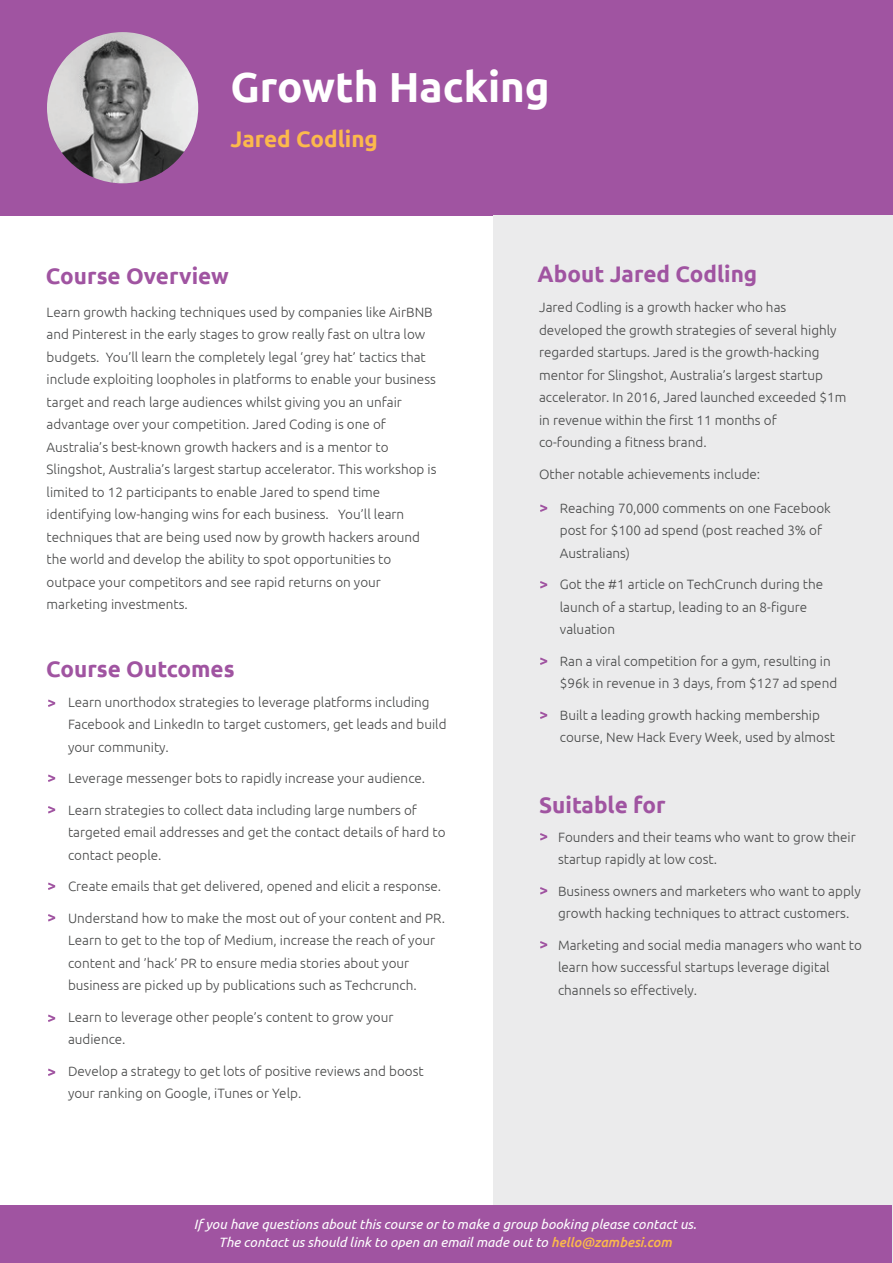
<style>
.page{position:relative;width:893px;height:1263px;background:#fff}
.page>*{position:absolute;margin:0;border:0;box-sizing:border-box;transform-origin:0 0}
.t1{font:700 42px "Ubuntu";color:#fff}
.t2{font:700 22.5px "Ubuntu";color:#a054a1}
.t3{font:700 22.5px "Ubuntu";color:#fcb94c}
.t4{font:300 13.5px/22.5px "Ubuntu";color:#484949}
.t5{font:italic 13.5px/18px "Ubuntu";color:#fff;text-align:center}
.s1{font-weight:500;color:#fcb94b}
</style>
<div class="page">
<div style="left:0;top:0;width:893px;height:215px;background:#a054a1"></div>
<div style="left:494px;top:215px;width:399px;height:1048px;background:#ebebec"></div>
<svg style="left:48px;top:699px;width:7px;height:8px"></svg>
<svg style="left:48px;top:774px;width:7px;height:8px"></svg>
<svg style="left:48px;top:806px;width:7px;height:7px"></svg>
<svg style="left:48px;top:882px;width:7px;height:8px"></svg>
<svg style="left:48px;top:914px;width:7px;height:7px"></svg>
<svg style="left:48px;top:1014px;width:7px;height:8px"></svg>
<svg style="left:48px;top:1068px;width:7px;height:8px"></svg>
<img style="left:47px;top:32px;width:151px;height:151px;border-radius:76px">
<svg style="left:540px;top:833px;width:7px;height:7px"></svg>
<svg style="left:540px;top:504px;width:7px;height:8px"></svg>
<svg style="left:540px;top:581px;width:7px;height:7px"></svg>
<svg style="left:540px;top:657px;width:7px;height:8px"></svg>
<svg style="left:540px;top:711px;width:7px;height:8px"></svg>
<svg style="left:540px;top:887px;width:7px;height:7px"></svg>
<svg style="left:540px;top:941px;width:7px;height:7px"></svg>
<div style="left:0;top:1206px;width:892px;height:57px;background:#a054a1"></div>
<h1 class="t1" style="left:230px;top:62px;width:321px">Growth Hacking</h1>
<h2 class="t3" style="left:230px;top:126px;width:149px">Jared Codling</h2>
<h2 class="t2" style="left:46px;top:262px;width:184px">Course Overview</h2>
<p class="t4" style="left:47px;top:300px;width:391px">Learn growth hacking techniques used by companies like AirBNB and Pinterest in the early stages to grow really fast on ultra low budgets. You’ll learn the completely legal ‘grey hat’ tactics that include exploiting loopholes in platforms to enable your business target and reach large audiences whilst giving you an unfair advantage over your competition. Jared Coding is one of Australia’s best-known growth hackers and is a mentor to Slingshot, Australia’s largest startup accelerator. This workshop is limited to 12 participants to enable Jared to spend time identifying low-hanging wins for each business. You’ll learn techniques that are being used now by growth hackers around the world and develop the ability to spot opportunities to outpace your competitors and see rapid returns on your marketing investments.</p>
<h2 class="t2" style="left:46px;top:655px;width:190px">Course Outcomes</h2>
<p class="t4" style="left:68px;top:690px;width:380px">Learn unorthodox strategies to leverage platforms including<br>Facebook and LinkedIn to target customers, get leads and build your community.</p>
<p class="t4" style="left:68px;top:767px;width:359px">Leverage messenger bots to rapidly increase your audience.</p>
<p class="t4" style="left:68px;top:798px;width:379px">Learn strategies to collect data including large numbers of targeted email addresses and get the contact details of hard to contact people.</p>
<p class="t4" style="left:68px;top:875px;width:375px">Create emails that get delivered, opened and elicit a response.</p>
<p class="t4" style="left:68px;top:906px;width:378px">Understand how to make the most out of your content and PR.<br>Learn to get to the top of Medium, increase the reach of your content and ’hack’ PR to ensure media stories about your business are picked up by publications such as Techcrunch.</p>
<p class="t4" style="left:68px;top:1005px;width:327px">Learn to leverage other people’s content to grow your audience.</p>
<p class="t4" style="left:68px;top:1059px;width:357px">Develop a strategy to get lots of positive reviews and boost your ranking on Google, iTunes or Yelp.</p>
<h2 class="t2" style="left:538px;top:261px;width:221px">About Jared Codling</h2>
<p class="t4" style="left:539px;top:296px;width:309px">Jared Codling is a growth hacker who has developed the growth strategies of several highly regarded startups. Jared is the growth-hacking mentor for Slingshot, Australia’s largest startup accelerator. In 2016, Jared launched exceeded $1m in revenue within the first 11 months of co-founding a fitness brand.</p>
<p class="t4" style="left:539px;top:462px;width:223px">Other notable achievements include:</p>
<p class="t4" style="left:560px;top:496px;width:273px">Reaching 70,000 comments on one Facebook post for $100 ad spend (post reached 3% of<br>Australians)</p>
<p class="t4" style="left:560px;top:573px;width:265px">Got the #1 article on TechCrunch during the launch of a startup, leading to an 8-figure valuation</p>
<p class="t4" style="left:560px;top:649px;width:279px">Ran a viral competition for a gym, resulting in $96k in revenue in 3 days, from $127 ad spend</p>
<p class="t4" style="left:560px;top:703px;width:277px">Built a leading growth hacking membership course, New Hack Every Week, used by almost</p>
<h2 class="t2" style="left:539px;top:791px;width:128px">Suitable for</h2>
<p class="t4" style="left:558px;top:825px;width:299px">Founders and their teams who want to grow their startup rapidly at low cost.</p>
<p class="t4" style="left:558px;top:879px;width:304px">Business owners and marketers who want to apply growth hacking techniques to attract customers.</p>
<p class="t4" style="left:558px;top:933px;width:305px">Marketing and social media managers who want to learn how successful startups leverage digital channels so effectively.</p>
<p class="t5" style="left:194px;top:1215px;width:504px">If you have questions about this course or to make a group booking please contact us.<br>The contact us should link to open an email made out to <span class="s1">hello@zambesi.com</span></p>
</div>
